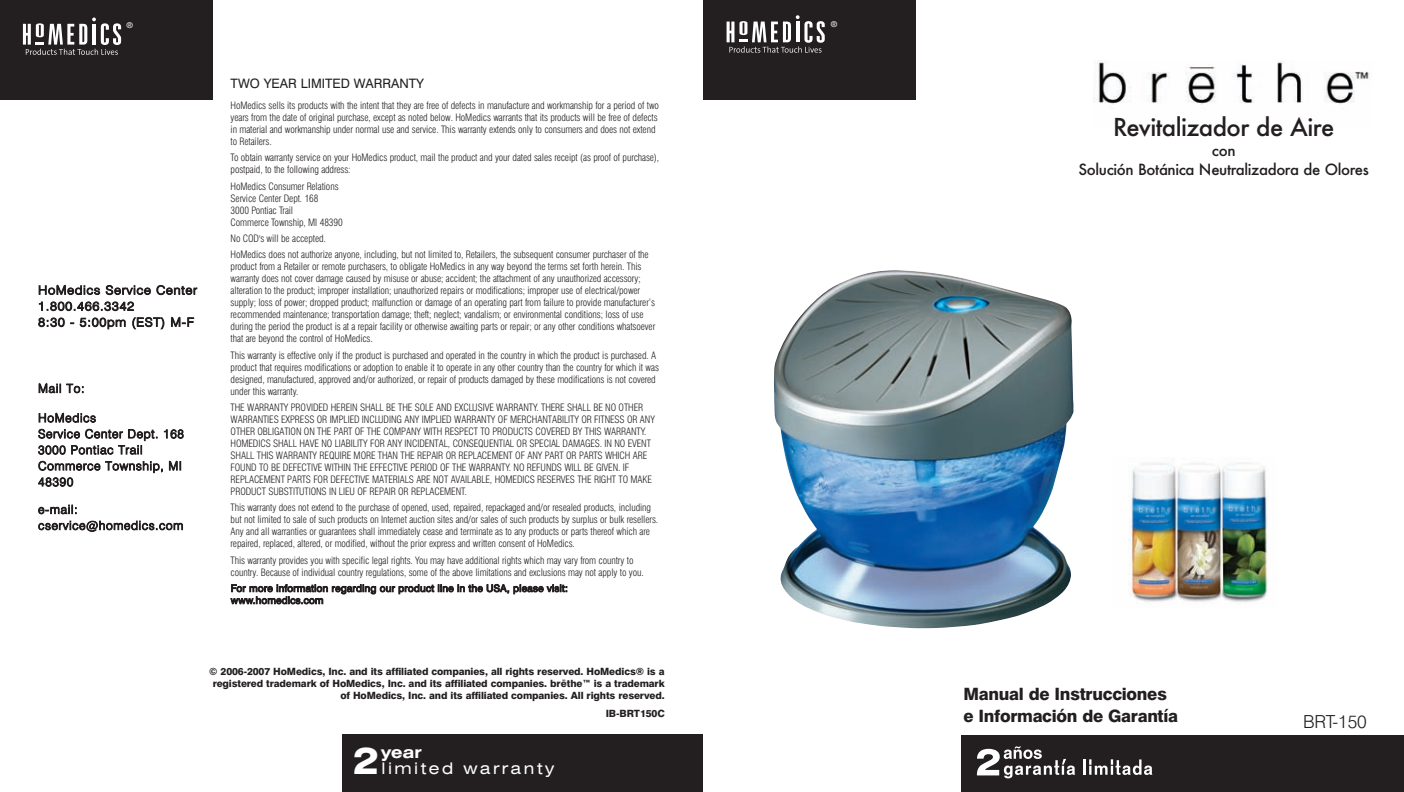
<style>
.page{position:relative;width:1404px;height:792px;background:#fff}
.page>*{position:absolute;margin:0;border:0;box-sizing:border-box;transform-origin:0 0}
.t1{font:700 expanded 36.8px "Swiss 721 BT";color:#fff}
.t2{font:500 24px "Futura";letter-spacing:-.025em;color:#231f20}
.t3{font:300 18px "Swiss 721 BT";letter-spacing:-.01em;color:#231f20}
.t4{font:800 17px/22px "Swiss 721 BT";letter-spacing:-.02em;color:#231f20}
.t5{font:expanded 16px "Swiss 721 BT";letter-spacing:.15em;color:#fff}
.t6{font:700 expanded 16px "Swiss 721 BT";color:#fff}
.t7{font:500 15px/18.8px "Futura";letter-spacing:-.025em;color:#231f20;text-align:center}
.t8{font:13px "Swiss 721 BT";color:#231f20}
.t9{font:300 12px/16px "Swiss 721 BT";letter-spacing:.055em;color:#231f20}
.t10{font:300 12px/16px "Swiss 721 BT";letter-spacing:.055em;color:#231f20;scale:1.08 1}
.t11{font:300 condensed 10px/12px "Swiss 721 BT";letter-spacing:-.01em;color:#231f20}
.t12{font:800 10px/12px "Swiss 721 BT";letter-spacing:-.01em;color:#231f20;text-align:right}
.t13{font:10px/12px "Swiss 721 BT";letter-spacing:.02em;color:#231f20}
.t14{font:8px "Helvetica";color:#fff}
</style>
<div class="page">
<div style="left:0;top:1px;width:213px;height:99px;background:#231f20"></div>
<svg style="left:23px;top:18px;width:98px;height:37px"></svg>
<div style="left:703px;top:1px;width:212px;height:99px;background:#231f20"></div>
<svg style="left:727px;top:15px;width:98px;height:38px"></svg>
<img style="left:774px;top:270px;width:300px;height:358px">
<img style="left:1093px;top:60px;width:277px;height:45px">
<div style="left:342px;top:734px;width:360px;height:58px;background:#231f20"></div>
<div style="left:962px;top:735px;width:442px;height:57px;background:#231f20"></div>
<svg style="left:977px;top:746px;width:98px;height:32px"></svg>
<hr style="left:1083px;top:759px;width:3px;height:16px;background:#fff">
<svg style="left:1089px;top:759px;width:63px;height:16px"></svg>
<img style="left:1128px;top:462px;width:140px;height:140px">
<p class="t14" style="left:127px;top:23px;width:7px">®</p>
<p class="t10" style="left:38px;top:283px;width:149px">HoMedics Service Center<br>1.800.466.3342<br>8:30 - 5:00pm (EST) M-F</p>
<p class="t9" style="left:38px;top:382px;width:48px">Mail To:</p>
<p class="t9" style="left:38px;top:411px;width:147px">HoMedics<br>Service Center Dept. 168<br>3000 Pontiac Trail<br>Commerce Township, MI<br>48390</p>
<p class="t9" style="left:38px;top:503px;width:147px">e-mail: cservice@homedics.com</p>
<h3 class="t8" style="left:231px;top:79px;width:195px">TWO YEAR LIMITED WARRANTY</h3>
<p class="t11" style="left:231px;top:100px;width:430px">HoMedics sells its products with the intent that they are free of defects in manufacture and workmanship for a period of two years from the date of original purchase, except as noted below. HoMedics warrants that its products will be free of defects in material and workmanship under normal use and service. This warranty extends only to consumers and does not extend to Retailers.</p>
<p class="t11" style="left:231px;top:153px;width:430px">To obtain warranty service on your HoMedics product, mail the product and your dated sales receipt (as proof of purchase), postpaid, to the following address:</p>
<p class="t11" style="left:231px;top:181px;width:114px">HoMedics Consumer Relations<br>Service Center Dept. 168<br>3000 Pontiac Trail<br>Commerce Township, MI 48390</p>
<p class="t11" style="left:231px;top:231px;width:420px;line-height:16.4px">No COD's will be accepted.<br>HoMedics does not authorize anyone, including, but not limited to, Retailers, the subsequent consumer purchaser of the</p>
<p class="t11" style="left:231px;top:262px;width:426px">product from a Retailer or remote purchasers, to obligate HoMedics in any way beyond the terms set forth herein. This warranty does not cover damage caused by misuse or abuse; accident; the attachment of any unauthorized accessory; alteration to the product; improper installation; unauthorized repairs or modifications; improper use of electrical/power supply; loss of power; dropped product; malfunction or damage of an operating part from failure to provide manufacturer’s recommended maintenance; transportation damage; theft; neglect; vandalism; or environmental conditions; loss of use during the period the product is at a repair facility or otherwise awaiting parts or repair; or any other conditions whatsoever that are beyond the control of HoMedics.</p>
<p class="t11" style="left:231px;top:350px;width:430px">This warranty is effective only if the product is purchased and operated in the country in which the product is purchased. A product that requires modifications or adoption to enable it to operate in any other country than the country for which it was designed, manufactured, approved and/or authorized, or repair of products damaged by these modifications is not covered under this warranty.</p>
<p class="t11" style="left:231px;top:402px;width:426px">THE WARRANTY PROVIDED HEREIN SHALL BE THE SOLE AND EXCLUSIVE WARRANTY. THERE SHALL BE NO OTHER WARRANTIES EXPRESS OR IMPLIED INCLUDING ANY IMPLIED WARRANTY OF MERCHANTABILITY OR FITNESS OR ANY OTHER OBLIGATION ON THE PART OF THE COMPANY WITH RESPECT TO PRODUCTS COVERED BY THIS WARRANTY.<br>HOMEDICS SHALL HAVE NO LIABILITY FOR ANY INCIDENTAL, CONSEQUENTIAL OR SPECIAL DAMAGES. IN NO EVENT SHALL THIS WARRANTY REQUIRE MORE THAN THE REPAIR OR REPLACEMENT OF ANY PART OR PARTS WHICH ARE FOUND TO BE DEFECTIVE WITHIN THE EFFECTIVE PERIOD OF THE WARRANTY. NO REFUNDS WILL BE GIVEN. IF REPLACEMENT PARTS FOR DEFECTIVE MATERIALS ARE NOT AVAILABLE, HOMEDICS RESERVES THE RIGHT TO MAKE PRODUCT SUBSTITUTIONS IN LIEU OF REPAIR OR REPLACEMENT.</p>
<p class="t11" style="left:231px;top:503px;width:429px">This warranty does not extend to the purchase of opened, used, repaired, repackaged and/or resealed products, including but not limited to sale of such products on Internet auction sites and/or sales of such products by surplus or bulk resellers.<br>Any and all warranties or guarantees shall immediately cease and terminate as to any products or parts thereof which are repaired, replaced, altered, or modified, without the prior express and written consent of HoMedics.</p>
<p class="t11" style="left:231px;top:555px;width:415px">This warranty provides you with specific legal rights. You may have additional rights which may vary from country to country. Because of individual country regulations, some of the above limitations and exclusions may not apply to you.</p>
<p class="t13" style="left:231px;top:583px;width:339px">For more information regarding our product line in the USA, please visit: www.homedics.com</p>
<p class="t12" style="left:209px;top:667px;width:457px">© 2006-2007 HoMedics, Inc. and its affiliated companies, all rights reserved. HoMedics® is a registered trademark of HoMedics, Inc. and its affiliated companies. bre¯the™ is a trademark of HoMedics, Inc. and its affiliated companies. All rights reserved.</p>
<p class="t12" style="left:606px;top:709px;width:61px">IB-BRT150C</p>
<h1 class="t1" style="left:353px;top:748px;width:28px">2</h1>
<h3 class="t6" style="left:381px;top:746px;width:42px">year</h3>
<h3 class="t5" style="left:382px;top:763px;width:174px">limited warranty</h3>
<p class="t14" style="left:831px;top:21px;width:7px">®</p>
<h2 class="t2" style="left:1113px;top:113px;width:223px">Revitalizador de Aire</h2>
<h3 class="t7" style="left:1079px;top:141px;width:292px">con<br>Solución Botánica Neutralizadora de Olores</h3>
<h3 class="t4" style="left:964px;top:685px;width:216px">Manual de Instrucciones e Información de Garantía</h3>
<h3 class="t3" style="left:1303px;top:715px;width:65px">BRT-150</h3>
</div>
